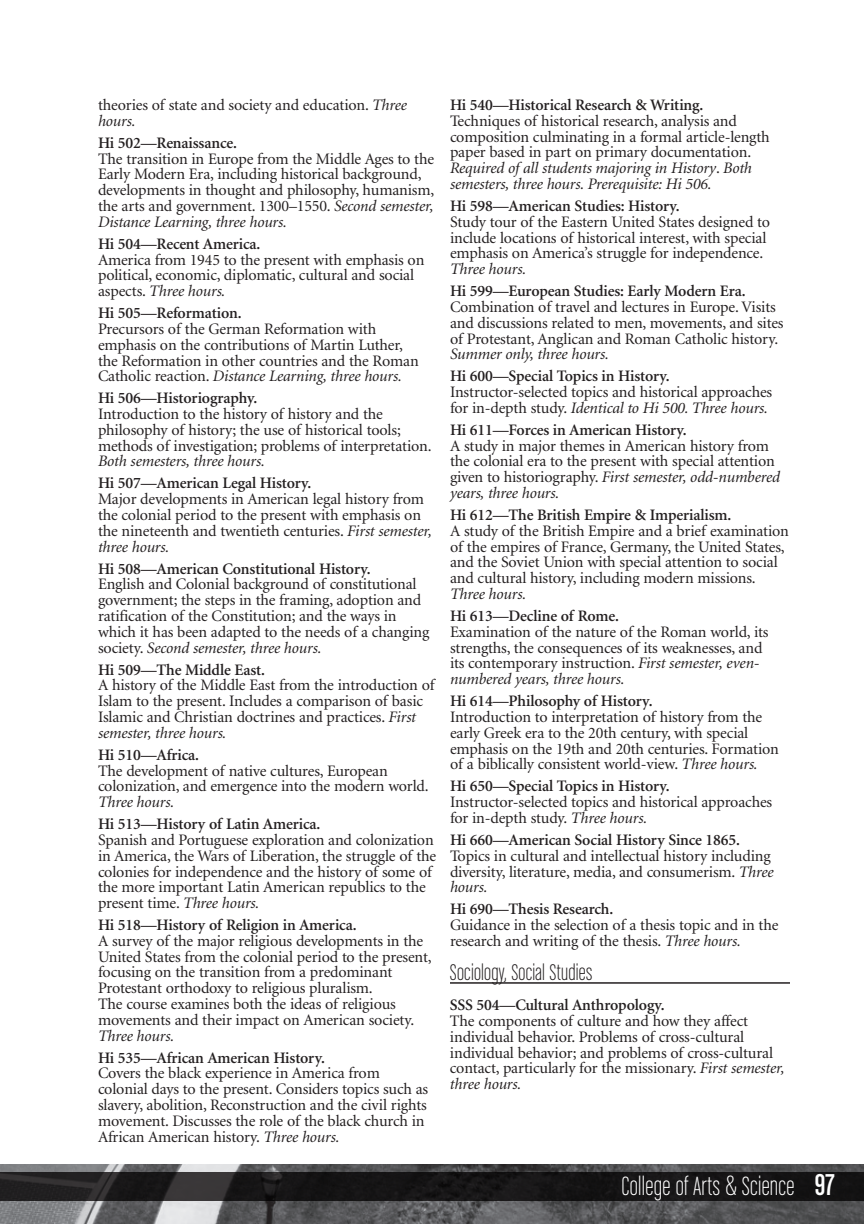
<style>
.page{position:relative;width:864px;height:1224px;background:#fff}
.page>*{position:absolute;margin:0;border:0;box-sizing:border-box;transform-origin:0 0}
.t1{font:32px "Chalet Comprime Cologne Sixty";color:#fff}
.table_text_label{font:28px "Chalet Comprime Milan Sixty";letter-spacing:.01em;color:#fff}
.ccDepartment{font:24px "Chalet Comprime Milan Sixty";letter-spacing:.01em;color:#231f20}
.ccText{font:16px/15.8px "Minion";letter-spacing:-.01em;color:#231f20}
.ccTitle{font:600 16px "Minion";letter-spacing:-.01em;color:#231f20}
.s1{font-style:italic}
</style>
<div class="page">
<img style="left:0;top:1164px;width:864px;height:60px">
<svg style="left:0;top:1172px;width:864px;height:29px;background:#1a1919"></svg>
<hr style="left:450px;top:982px;width:340px;height:2px;background:#231f20">
<p class="ccText" style="left:98px;top:98px;width:311px">theories of state and society and education. <span class="s1">Three hours.</span></p>
<p class="ccTitle" style="left:98px;top:135px;width:140px">Hi 502—Renaissance.</p>
<p class="ccText" style="left:98px;top:151px;width:338px">The transition in Europe from the Middle Ages to the Early Modern Era, including historical background, developments in thought and philosophy, humanism, the arts and government. 1300–1550. <span class="s1">Second semester, Distance Learning, three hours.</span></p>
<p class="ccTitle" style="left:98px;top:235px;width:164px">Hi 504—Recent America.</p>
<p class="ccText" style="left:98px;top:252px;width:328px">America from 1945 to the present with emphasis on political, economic, diplomatic, cultural and social aspects. <span class="s1">Three hours.</span></p>
<p class="ccTitle" style="left:98px;top:305px;width:145px">Hi 505—Reformation.</p>
<p class="ccText" style="left:98px;top:322px;width:322px">Precursors of the German Reformation with emphasis on the contributions of Martin Luther, the Reformation in other countries and the Roman Catholic reaction. <span class="s1">Distance Learning, three hours.</span></p>
<p class="ccTitle" style="left:98px;top:390px;width:161px">Hi 506—Historiography.</p>
<p class="ccText" style="left:98px;top:407px;width:335px">Introduction to the history of history and the philosophy of history; the use of historical tools; methods of investigation; problems of interpretation.<br><span class="s1">Both semesters, three hours.</span></p>
<p class="ccTitle" style="left:98px;top:475px;width:215px">Hi 507—American Legal History.</p>
<p class="ccText" style="left:98px;top:492px;width:336px">Major developments in American legal history from the colonial period to the present with emphasis on the nineteenth and twentieth centuries. <span class="s1">First semester, three hours.</span></p>
<p class="ccTitle" style="left:98px;top:560px;width:274px">Hi 508—American Constitutional History.</p>
<p class="ccText" style="left:98px;top:577px;width:333px">English and Colonial background of constitutional government; the steps in the framing, adoption and ratification of the Constitution; and the ways in which it has been adapted to the needs of a changing society. <span class="s1">Second semester, three hours.</span></p>
<p class="ccTitle" style="left:98px;top:661px;width:169px">Hi 509—The Middle East.</p>
<p class="ccText" style="left:98px;top:678px;width:338px">A history of the Middle East from the introduction of Islam to the present. Includes a comparison of basic Islamic and Christian doctrines and practices. <span class="s1">First semester, three hours.</span></p>
<p class="ccTitle" style="left:98px;top:746px;width:103px">Hi 510—Africa.</p>
<p class="ccText" style="left:98px;top:763px;width:332px">The development of native cultures, European colonization, and emergence into the modern world.<br><span class="s1">Three hours.</span></p>
<p class="ccTitle" style="left:98px;top:816px;width:224px">Hi 513—History of Latin America.</p>
<p class="ccText" style="left:98px;top:833px;width:340px">Spanish and Portuguese exploration and colonization in America, the Wars of Liberation, the struggle of the colonies for independence and the history of some of the more important Latin American republics to the present time. <span class="s1">Three hours.</span></p>
<p class="ccTitle" style="left:98px;top:917px;width:260px">Hi 518—History of Religion in America.</p>
<p class="ccText" style="left:98px;top:933px;width:335px">A survey of the major religious developments in the United States from the colonial period to the present, focusing on the transition from a predominant Protestant orthodoxy to religious pluralism.<br>The course examines both the ideas of religious movements and their impact on American society.<br><span class="s1">Three hours.</span></p>
<p class="ccTitle" style="left:98px;top:1049px;width:228px">Hi 535—African American History.</p>
<p class="ccText" style="left:98px;top:1066px;width:332px">Covers the black experience in America from colonial days to the present. Considers topics such as slavery, abolition, Reconstruction and the civil rights movement. Discusses the role of the black church in African American history. <span class="s1">Three hours.</span></p>
<p class="ccTitle" style="left:450px;top:97px;width:255px">Hi 540—Historical Research &amp; Writing.</p>
<p class="ccText" style="left:450px;top:113px;width:321px">Techniques of historical research, analysis and composition culminating in a formal article-length paper based in part on primary documentation.<br><span class="s1">Required of all students majoring in History</span>. <span class="s1">Both semesters, three hours. Prerequisite: Hi 506.</span></p>
<p class="ccTitle" style="left:450px;top:198px;width:231px">Hi 598—American Studies: History.</p>
<p class="ccText" style="left:450px;top:214px;width:322px">Study tour of the Eastern United States designed to include locations of historical interest, with special emphasis on America’s struggle for independence.<br><span class="s1">Three hours.</span></p>
<p class="ccTitle" style="left:450px;top:283px;width:297px">Hi 599—European Studies: Early Modern Era.</p>
<p class="ccText" style="left:450px;top:300px;width:335px">Combination of travel and lectures in Europe. Visits and discussions related to men, movements, and sites of Protestant, Anglican and Roman Catholic history.<br><span class="s1">Summer only, three hours.</span></p>
<p class="ccTitle" style="left:450px;top:368px;width:221px">Hi 600—Special Topics in History.</p>
<p class="ccText" style="left:450px;top:385px;width:324px">Instructor-selected topics and historical approaches for in-depth study. <span class="s1">Identical to Hi 500. Three hours.</span></p>
<p class="ccTitle" style="left:450px;top:422px;width:238px">Hi 611—Forces in American History.</p>
<p class="ccText" style="left:450px;top:438px;width:332px">A study in major themes in American history from the colonial era to the present with special attention given to historiography. <span class="s1">First semester, odd-numbered years, three hours.</span></p>
<p class="ccTitle" style="left:450px;top:507px;width:283px">Hi 612—The British Empire &amp; Imperialism.</p>
<p class="ccText" style="left:450px;top:523px;width:340px">A study of the British Empire and a brief examination of the empires of France, Germany, the United States, and the Soviet Union with special attention to social and cultural history, including modern missions.<br><span class="s1">Three hours.</span></p>
<p class="ccTitle" style="left:450px;top:608px;width:170px">Hi 613—Decline of Rome.</p>
<p class="ccText" style="left:450px;top:624px;width:320px">Examination of the nature of the Roman world, its strengths, the consequences of its weaknesses, and its contemporary instruction. <span class="s1">First semester, even&shy;numbered years, three hours.</span></p>
<p class="ccTitle" style="left:450px;top:693px;width:204px">Hi 614—Philosophy of History.</p>
<p class="ccText" style="left:450px;top:710px;width:330px">Introduction to interpretation of history from the early Greek era to the 20th century, with special emphasis on the 19th and 20th centuries. Formation of a biblically consistent world-view. <span class="s1">Three hours.</span></p>
<p class="ccTitle" style="left:450px;top:778px;width:221px">Hi 650—Special Topics in History.</p>
<p class="ccText" style="left:450px;top:795px;width:324px">Instructor-selected topics and historical approaches for in-depth study. <span class="s1">Three hours.</span></p>
<p class="ccTitle" style="left:450px;top:832px;width:291px">Hi 660—American Social History Since 1865.</p>
<p class="ccText" style="left:450px;top:848px;width:325px">Topics in cultural and intellectual history including diversity, literature, media, and consumerism. <span class="s1">Three hours.</span></p>
<p class="ccTitle" style="left:450px;top:901px;width:165px">Hi 690—Thesis Research.</p>
<p class="ccText" style="left:450px;top:918px;width:330px">Guidance in the selection of a thesis topic and in the research and writing of the thesis. <span class="s1">Three hours.</span></p>
<p class="ccDepartment" style="left:450px;top:960px;width:144px">Sociology, Social Studies</p>
<p class="ccTitle" style="left:450px;top:997px;width:216px">SSS 504—Cultural Anthropology.</p>
<p class="ccText" style="left:450px;top:1014px;width:336px">The components of culture and how they affect individual behavior. Problems of cross-cultural individual behavior; and problems of cross-cultural contact, particularly for the missionary. <span class="s1">First semester, three hours.</span></p>
<p class="table_text_label" style="left:622px;top:1171px;width:174px">College of Arts &amp; Science</p>
<p class="t1" style="left:814px;top:1167px;width:22px">97</p>
</div>
